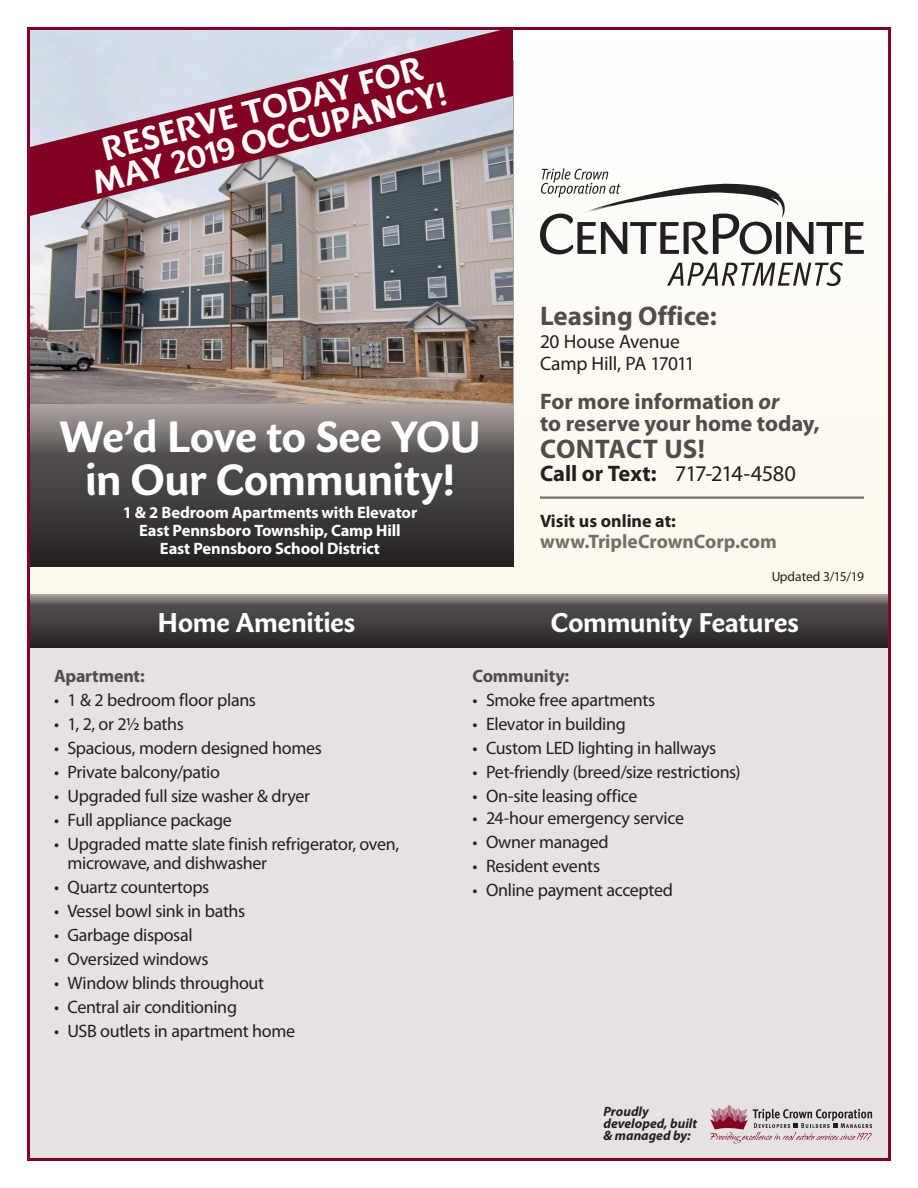
<style>
.page{position:relative;width:918px;height:1188px;background:#fff}
.page>*{position:absolute;margin:0;border:0;box-sizing:border-box;transform-origin:0 0}
.t1{font:700 43.5px/43.5px "Sharik Sans";letter-spacing:-.01em;color:#fff;text-align:center}
.t2{font:700 33px "Sharik Sans";color:#fff}
.t3{font:700 27px "Sharik Sans";letter-spacing:-.01em;color:#fff}
.t4{font:700 27px "Myriad Pro";color:#524d4d}
.t5{font:700 22.5px/22.5px "Myriad Pro";letter-spacing:-.005em;color:#524d4d}
.t6{font:22.5px "Myriad Pro";letter-spacing:-.04em;color:#231f20}
.t7{font:19.5px "Myriad Pro";letter-spacing:-.01em;color:#231f20}
.t8{font:700 19.5px "Myriad Pro";color:#786c69}
.t9{font:18px/19.5px "Myriad Pro";letter-spacing:-.02em;color:#231f20}
.t10{font:700 18px "Myriad Pro";letter-spacing:-.01em;color:#524d4d}
.t11{font:700 18px "Myriad Pro";color:#231f20}
.t12{font:700 16.5px/18px "Myriad Pro";letter-spacing:-.01em;color:#fff;text-align:center}
.t13{font:italic 700 13.5px/12px "Myriad Pro";color:#231f20}
.t14{font:13.5px "Myriad Pro";letter-spacing:-.005em;color:#231f20}
.s1{font-style:italic}
.s2{font-weight:700}
</style>
<div class="page">
<div style="left:28px;top:28px;width:862px;height:1132px;background:#fefbf4"></div>
<div style="left:27px;top:594px;width:864px;height:567px;background:#e5e2e1"></div>
<svg style="left:31px;top:594px;width:856px;height:54px;background:#4a4646"></svg>
<svg style="left:30px;top:403px;width:483px;height:164px;background:#524d4d"></svg>
<img style="left:30px;top:216px;width:483px;height:187px">
<svg style="left:710px;top:1105px;width:162px;height:38px"></svg>
<svg style="left:540px;top:168px;width:324px;height:87px"></svg>
<svg style="left:667px;top:262px;width:176px;height:24px"></svg>
<hr style="left:540px;top:496px;width:324px;height:3px;background:#786c69">
<svg style="left:30px;top:27px;width:483px;height:189px;background:#a6788b"></svg>
<p class="t2" style="left:97px;top:126px;width:331px;rotate:-14deg">RESERVE TODAY FOR</p>
<p class="t2" style="left:88px;top:159px;width:365px;rotate:-14deg">MAY 2019 OCCUPANCY!</p>
<p class="t1" style="left:59px;top:413px;width:424px">We’d Love to See YOU in Our Community!</p>
<p class="t12" style="left:123px;top:503px;width:296px">1 &amp; 2 Bedroom Apartments with Elevator<br>East Pennsboro Township, Camp Hill</p>
<p class="t12" style="left:160px;top:539px;width:222px">East Pennsboro School District</p>
<p class="t4" style="left:540px;top:299px;width:178px">Leasing Office:</p>
<p class="t7" style="left:540px;top:329px;width:141px">20 House Avenue</p>
<p class="t7" style="left:540px;top:352px;width:156px">Camp Hill, PA 17011</p>
<p class="t5" style="left:540px;top:389px;width:281px">For more information <span class="s1">or<br></span>to reserve your home today,</p>
<p class="t4" style="left:540px;top:432px;width:166px">CONTACT US!</p>
<p class="t6" style="left:540px;top:459px;width:258px"><span class="s2">Call or Text:</span> 717-214-4580</p>
<p class="t11" style="left:540px;top:510px;width:137px">Visit us online at:</p>
<p class="t8" style="left:540px;top:529px;width:238px">www.TripleCrownCorp.com</p>
<p class="t14" style="left:772px;top:568px;width:94px">Updated 3/15/19</p>
<p class="t3" style="left:158px;top:603px;width:199px">Home Amenities</p>
<p class="t3" style="left:551px;top:603px;width:250px">Community Features</p>
<p class="t10" style="left:54px;top:664px;width:92px">Apartment:</p>
<p class="t9" style="left:54px;top:690px;width:204px">• 1 &amp; 2 bedroom floor plans</p>
<p class="t9" style="left:54px;top:714px;width:131px">• 1, 2, or 2½ baths</p>
<p class="t9" style="left:54px;top:738px;width:270px">• Spacious, modern designed homes</p>
<p class="t9" style="left:54px;top:762px;width:168px">• Private balcony/patio</p>
<p class="t9" style="left:54px;top:786px;width:258px">• Upgraded full size washer &amp; dryer</p>
<p class="t9" style="left:54px;top:810px;width:180px">• Full appliance package</p>
<p class="t9" style="left:68px;top:834px;width:333px;text-indent:-14px">• Upgraded matte slate finish refrigerator, oven, microwave, and dishwasher</p>
<p class="t9" style="left:54px;top:877px;width:157px">• Quartz countertops</p>
<p class="t9" style="left:54px;top:901px;width:193px">• Vessel bowl sink in baths</p>
<p class="t9" style="left:54px;top:925px;width:140px">• Garbage disposal</p>
<p class="t9" style="left:54px;top:949px;width:156px">• Oversized windows</p>
<p class="t9" style="left:54px;top:973px;width:212px">• Window blinds throughout</p>
<p class="t9" style="left:54px;top:997px;width:185px">• Central air conditioning</p>
<p class="t9" style="left:54px;top:1021px;width:243px">• USB outlets in apartment home</p>
<p class="t10" style="left:472px;top:664px;width:98px">Community:</p>
<p class="t9" style="left:472px;top:690px;width:184px">• Smoke free apartments</p>
<p class="t9" style="left:472px;top:714px;width:155px">• Elevator in building</p>
<p class="t9" style="left:472px;top:738px;width:245px">• Custom LED lighting in hallways</p>
<p class="t9" style="left:472px;top:762px;width:270px">• Pet-friendly (breed/size restrictions)</p>
<p class="t9" style="left:472px;top:786px;width:167px">• On-site leasing office</p>
<p class="t9" style="left:472px;top:808px;width:213px">• 24-hour emergency service</p>
<p class="t9" style="left:472px;top:832px;width:138px">• Owner managed</p>
<p class="t9" style="left:472px;top:856px;width:129px">• Resident events</p>
<p class="t9" style="left:472px;top:880px;width:202px">• Online payment accepted</p>
<p class="t13" style="left:603px;top:1105px;width:95px">Proudly developed, built &amp; managed by:</p>
</div>
